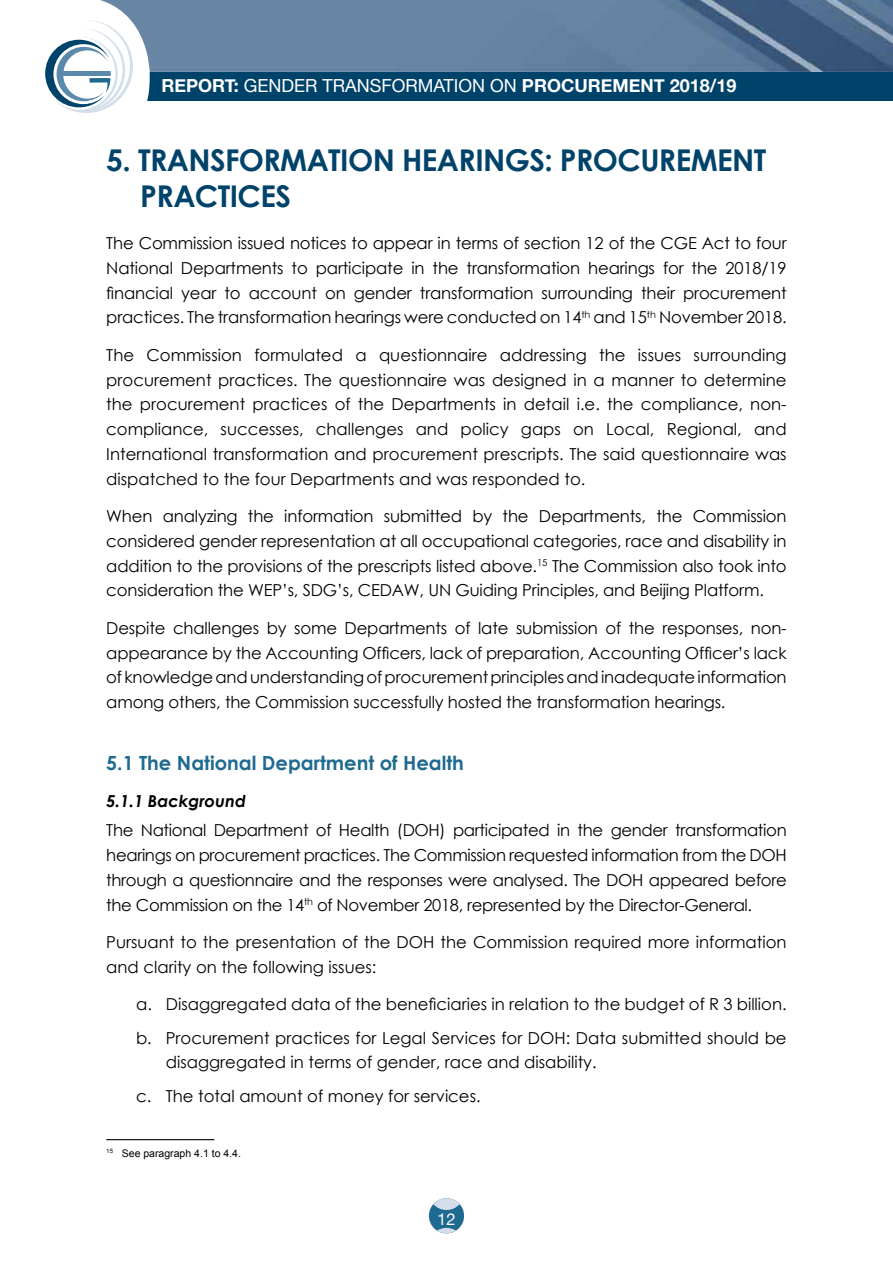
<style>
.page{position:relative;width:893px;height:1263px;background:#fff}
.page>*{position:absolute;margin:0;border:0;box-sizing:border-box;transform-origin:0 0}
.t1{font:700 30px/36px "Century Gothic";letter-spacing:-.02em;color:#00436a}
.t2{font:700 19.5px "Century Gothic";color:#1f6a90}
.t3{font:700 18px "Helvetica Neue";color:#fff}
.t4{font:16.5px/24.8px "Century Gothic";color:#000;text-align:justify}
.t5{font:italic 700 16.5px "Century Gothic";color:#000}
.t6{font:16.5px "Helvetica Neue";color:#fff}
.t7{font:10.5px "Arial";color:#000}
.s1{font-weight:400}
</style>
<div class="page">
<div style="left:9px;top:71px;width:884px;height:30px;background:#00436a"></div>
<img style="left:150px;top:0;width:743px;height:72px">
<svg style="left:9px;top:0;width:141px;height:113px"></svg>
<hr style="left:63px;top:72px;width:48px;height:4px;background:#5a89ab">
<div style="left:429px;top:1198px;width:35px;height:35px;background:#1f6a90;border-radius:50%"></div>
<div style="left:437px;top:1228px;width:19px;height:5px;background:#d3deea;border-radius:50%"></div>
<svg style="left:433px;top:1198px;width:27px;height:12px"></svg>
<hr style="left:106px;top:1139px;width:108px;height:1px;background:#000">
<p class="t3" style="left:162px;top:71px;width:576px">REPORT: <span class="s1">GENDER TRANSFORMATION ON</span> PROCUREMENT 2018/19</p>
<h1 class="t1" style="left:140px;top:141px;width:627px;text-indent:-34px">5. TRANSFORMATION HEARINGS: PROCUREMENT<br>PRACTICES</h1>
<p class="t4" style="left:106px;top:230px;width:682px">The Commission issued notices to appear in terms of section 12 of the CGE Act to four National Departments to participate in the transformation hearings for the 2018/19 financial year to account on gender transformation surrounding their procurement practices. The transformation hearings were conducted on 14<sup>th</sup> and 15<sup>th</sup> November 2018.</p>
<p class="t4" style="left:106px;top:342px;width:682px">The Commission formulated a questionnaire addressing the issues surrounding procurement practices. The questionnaire was designed in a manner to determine the procurement practices of the Departments in detail i.e. the compliance, non&shy;compliance, successes, challenges and policy gaps on Local, Regional, and International transformation and procurement prescripts. The said questionnaire was dispatched to the four Departments and was responded to.</p>
<p class="t4" style="left:106px;top:503px;width:682px">When analyzing the information submitted by the Departments, the Commission considered gender representation at all occupational categories, race and disability in addition to the provisions of the prescripts listed above.<sup>15</sup> The Commission also took into consideration the WEP’s, SDG’s, CEDAW, UN Guiding Principles, and Beijing Platform.</p>
<p class="t4" style="left:106px;top:615px;width:682px">Despite challenges by some Departments of late submission of the responses, non&shy;appearance by the Accounting Officers, lack of preparation, Accounting Officer’s lack of knowledge and understanding of procurement principles and inadequate information among others, the Commission successfully hosted the transformation hearings.</p>
<p class="t2" style="left:106px;top:748px;width:359px">5.1 The National Department of Health</p>
<p class="t5" style="left:106px;top:791px;width:141px">5.1.1 Background</p>
<p class="t4" style="left:106px;top:818px;width:682px">The National Department of Health (DOH) participated in the gender transformation hearings on procurement practices. The Commission requested information from the DOH through a questionnaire and the responses were analysed. The DOH appeared before the Commission on the 14<sup>th</sup> of November 2018, represented by the Director-General.</p>
<p class="t4" style="left:106px;top:929px;width:682px">Pursuant to the presentation of the DOH the Commission required more information and clarity on the following issues:</p>
<p class="t4" style="left:136px;top:987px;width:652px;line-height:33.3px">a. Disaggregated data of the beneficiaries in relation to the budget of R 3 billion. b. Procurement practices for Legal Services for DOH: Data submitted should be</p>
<p class="t4" style="left:136px;top:1045px;width:462px;line-height:33.3px;text-indent:30px">disaggregated in terms of gender, race and disability. c. The total amount of money for services.</p>
<p class="t7" style="left:106px;top:1146px;width:136px"><sup>15</sup> See paragraph 4.1 to 4.4.</p>
<p class="t6" style="left:437px;top:1207px;width:20px">12</p>
</div>
